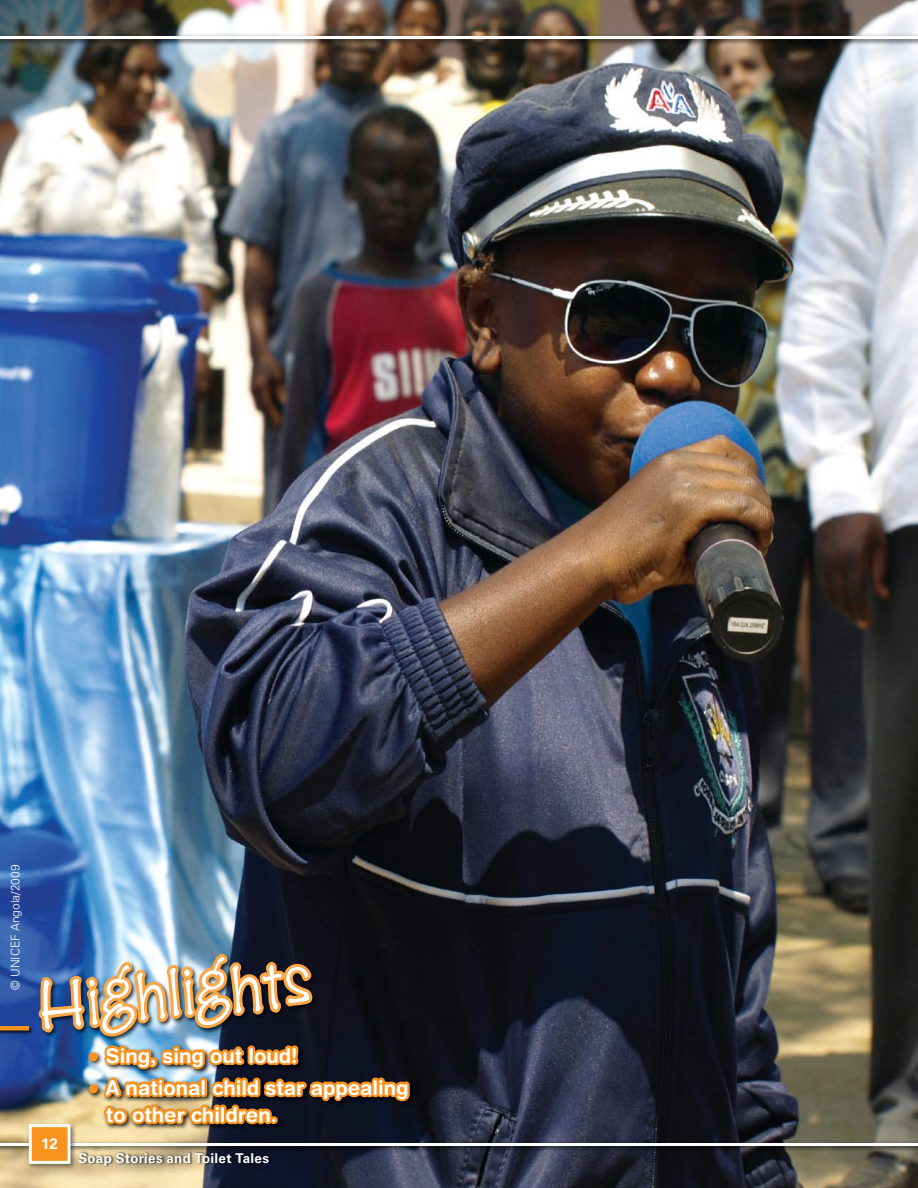
<style>
.page{position:relative;width:918px;height:1188px;background:#fff}
.page>*{position:absolute;margin:0;border:0;box-sizing:border-box;transform-origin:0 0}
.t1{font:70.35px "Zipty Do Std";color:#fff}
.t2{font:700 20.25px/27px "Helvetica Rounded LT Std";color:#fff}
.t3{font:700 15px "Univers LT Std";color:#fff}
.t4{font:700 13.5px "Univers LT Std";letter-spacing:.015em;color:#fff}
.t5{font:300 12px "Univers LT Std";color:#fff}
.s1{font-size:25.5px;color:#f7931e}
</style>
<div class="page">
<img style="left:0;top:0;width:918px;height:1188px">
<div style="left:0;top:33px;width:918px;height:13px;background:#000;opacity:.75"></div>
<hr style="left:0;top:36px;width:918px;height:3px;background:#fff">
<div style="left:0;top:1140px;width:918px;height:13px;background:#000;opacity:.75"></div>
<hr style="left:0;top:1143px;width:918px;height:3px;background:#fff">
<img style="left:36px;top:820px;width:376px;height:368px">
<div style="left:0;top:1026px;width:33px;height:8px;background:#000;opacity:.75"></div>
<hr style="left:0;top:1026px;width:29px;height:4px;background:#f7931e">
<div style="left:27px;top:1122px;width:50px;height:49px;background:#000;opacity:.5"></div>
<div style="left:30px;top:1126px;width:39px;height:36px;background:#f7931e"></div>
<div style="left:29px;top:1124px;width:41px;height:40px;border:3px solid #fff"></div>
<div style="left:78px;top:1152px;width:194px;height:16px;background:#000;opacity:.75"></div>
<p class="t5" style="left:8px;top:990px;width:127px;rotate:-90deg">© UNICEF Angola/2009</p>
<h1 class="t1" style="left:35px;top:964px;width:274px;rotate:-5deg">Highlights</h1>
<p class="t3" style="left:41px;top:1135px;width:18px">12</p>
<p class="t2" style="left:87px;top:1041px;width:212px"><span class="s1">•</span> Sing, sing out loud!</p>
<p class="t2" style="left:106px;top:1074px;width:304px;text-indent:-19px"><span class="s1">•</span> A national child star appealing to other children.</p>
<p class="t4" style="left:78px;top:1150px;width:192px">Soap Stories and Toilet Tales</p>
</div>
